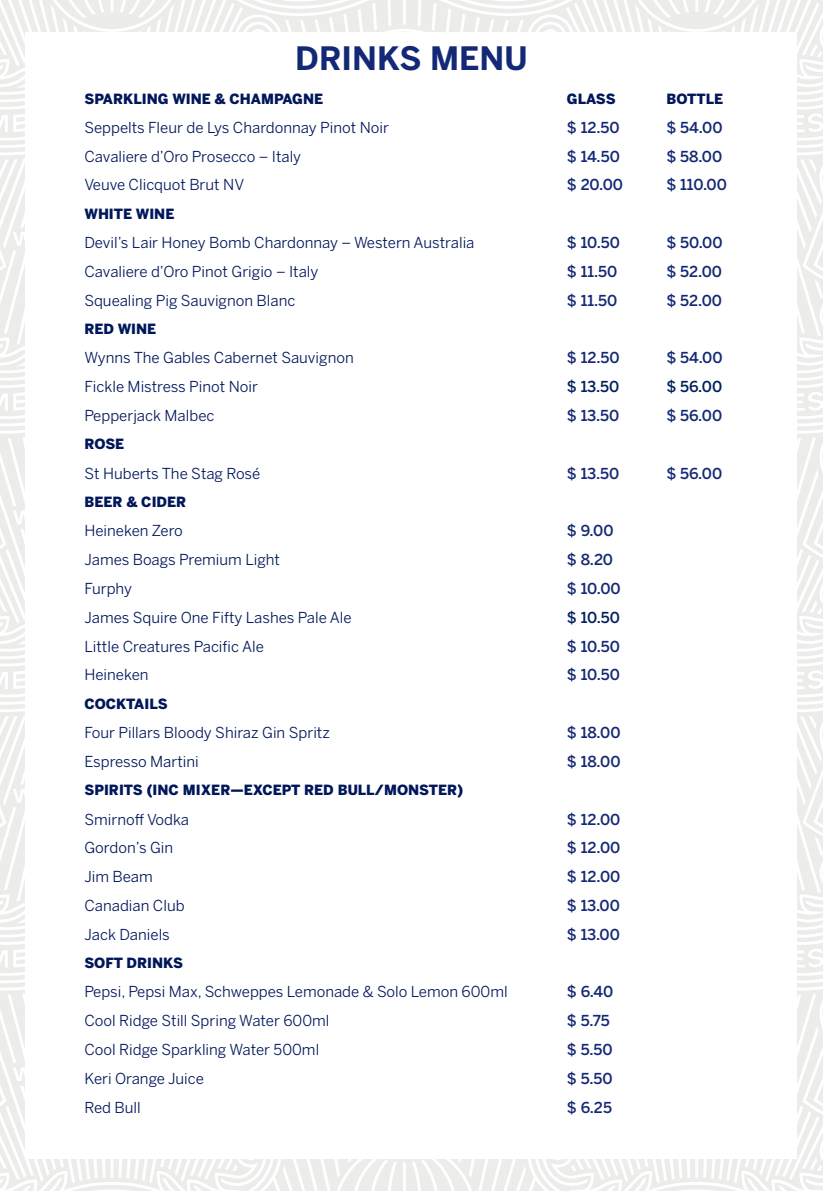
<style>
.page{position:relative;width:823px;height:1191px;background:#fff}
.page>*{position:absolute;margin:0;border:0;box-sizing:border-box;transform-origin:0 0}
.Drink_Name{font:700 32px "Benton Sans";color:#142975}
.Drink_Name-2{font:15px "Benton Sans";color:#00175a}
.Drink_Price{font:500 15px "Benton Sans";color:#142975}
.Drink_Price-2{font:500 15px "Benton Sans";color:#00205f}
.type_title{font:900 14px "Benton Sans";color:#00175a}
</style>
<div class="page">
<svg style="left:0;top:0;width:112px;height:239px"></svg>
<svg style="left:112px;top:0;width:584px;height:32px;fill:#ececea"></svg>
<svg style="left:696px;top:0;width:126px;height:239px"></svg>
<svg style="left:0;top:239px;width:25px;height:557px;fill:#ececea"></svg>
<svg style="left:797px;top:239px;width:25px;height:557px;fill:#ececea"></svg>
<svg style="left:0;top:796px;width:112px;height:395px;fill:#ececea"></svg>
<svg style="left:112px;top:1159px;width:584px;height:32px;fill:#ececea"></svg>
<svg style="left:696px;top:796px;width:126px;height:395px;fill:#ececea"></svg>
<div style="left:26px;top:32px;width:770px;height:1126px;background:#fff"></div>
<p class="Drink_Name" style="left:295px;top:39px;width:234px">DRINKS MENU</p>
<p class="type_title" style="left:84px;top:90px;width:240px">SPARKLING WINE &amp; CHAMPAGNE</p>
<p class="type_title" style="left:566px;top:90px;width:50px">GLASS</p>
<p class="type_title" style="left:666px;top:90px;width:58px">BOTTLE</p>
<p class="Drink_Name-2" style="left:84px;top:118px;width:306px">Seppelts Fleur de Lys Chardonnay Pinot Noir</p>
<p class="Drink_Price" style="left:566px;top:118px;width:54px">$ 12.50</p>
<p class="Drink_Price" style="left:666px;top:118px;width:58px">$ 54.00</p>
<p class="Drink_Name-2" style="left:84px;top:147px;width:218px">Cavaliere d’Oro Prosecco – Italy</p>
<p class="Drink_Price" style="left:566px;top:147px;width:54px">$ 14.50</p>
<p class="Drink_Price" style="left:666px;top:147px;width:57px">$ 58.00</p>
<p class="Drink_Name-2" style="left:84px;top:176px;width:161px">Veuve Clicquot Brut NV</p>
<p class="Drink_Price" style="left:566px;top:176px;width:58px">$ 20.00</p>
<p class="Drink_Price" style="left:666px;top:176px;width:62px">$ 110.00</p>
<p class="type_title" style="left:84px;top:205px;width:91px">WHITE WINE</p>
<p class="Drink_Name-2" style="left:84px;top:234px;width:391px">Devil’s Lair Honey Bomb Chardonnay – Western Australia</p>
<p class="Drink_Price" style="left:566px;top:234px;width:55px">$ 10.50</p>
<p class="Drink_Price" style="left:666px;top:234px;width:58px">$ 50.00</p>
<p class="Drink_Name-2" style="left:84px;top:262px;width:235px">Cavaliere d’Oro Pinot Grigio – Italy</p>
<p class="Drink_Price" style="left:566px;top:262px;width:52px">$ 11.50</p>
<p class="Drink_Price" style="left:666px;top:262px;width:57px">$ 52.00</p>
<p class="Drink_Name-2" style="left:84px;top:291px;width:212px">Squealing Pig Sauvignon Blanc</p>
<p class="Drink_Price" style="left:566px;top:291px;width:52px">$ 11.50</p>
<p class="Drink_Price" style="left:666px;top:291px;width:57px">$ 52.00</p>
<p class="type_title" style="left:84px;top:320px;width:73px">RED WINE</p>
<p class="Drink_Name-2" style="left:84px;top:349px;width:271px">Wynns The Gables Cabernet Sauvignon</p>
<p class="Drink_Price" style="left:566px;top:349px;width:54px">$ 12.50</p>
<p class="Drink_Price" style="left:666px;top:349px;width:58px">$ 54.00</p>
<p class="Drink_Name-2" style="left:84px;top:378px;width:175px">Fickle Mistress Pinot Noir</p>
<p class="Drink_Price-2" style="left:566px;top:378px;width:54px">$ 13.50</p>
<p class="Drink_Price-2" style="left:666px;top:378px;width:57px">$ 56.00</p>
<p class="Drink_Name-2" style="left:84px;top:407px;width:131px">Pepperjack Malbec</p>
<p class="Drink_Price" style="left:566px;top:406px;width:54px">$ 13.50</p>
<p class="Drink_Price" style="left:666px;top:406px;width:57px">$ 56.00</p>
<p class="type_title" style="left:84px;top:435px;width:41px">ROSE</p>
<p class="Drink_Name-2" style="left:84px;top:464px;width:177px">St Huberts The Stag Rosé</p>
<p class="Drink_Price" style="left:566px;top:464px;width:54px">$ 13.50</p>
<p class="Drink_Price" style="left:666px;top:464px;width:57px">$ 56.00</p>
<p class="type_title" style="left:84px;top:493px;width:103px">BEER &amp; CIDER</p>
<p class="Drink_Name-2" style="left:84px;top:522px;width:100px">Heineken Zero</p>
<p class="Drink_Price" style="left:566px;top:522px;width:48px">$ 9.00</p>
<p class="Drink_Name-2" style="left:84px;top:551px;width:197px">James Boags Premium Light</p>
<p class="Drink_Price" style="left:566px;top:551px;width:48px">$ 8.20</p>
<p class="Drink_Name-2" style="left:84px;top:579px;width:49px">Furphy</p>
<p class="Drink_Price" style="left:566px;top:579px;width:55px">$ 10.00</p>
<p class="Drink_Name-2" style="left:84px;top:608px;width:269px">James Squire One Fifty Lashes Pale Ale</p>
<p class="Drink_Price-2" style="left:566px;top:608px;width:55px">$ 10.50</p>
<p class="Drink_Name-2" style="left:84px;top:637px;width:181px">Little Creatures Pacific Ale</p>
<p class="Drink_Price" style="left:566px;top:637px;width:55px">$ 10.50</p>
<p class="Drink_Name-2" style="left:84px;top:666px;width:66px">Heineken</p>
<p class="Drink_Price" style="left:566px;top:666px;width:55px">$ 10.50</p>
<p class="type_title" style="left:84px;top:695px;width:85px">COCKTAILS</p>
<p class="Drink_Name-2" style="left:84px;top:723px;width:247px">Four Pillars Bloody Shiraz Gin Spritz</p>
<p class="Drink_Price" style="left:566px;top:723px;width:55px">$ 18.00</p>
<p class="Drink_Name-2" style="left:84px;top:752px;width:116px">Espresso Martini</p>
<p class="Drink_Price" style="left:566px;top:752px;width:55px">$ 18.00</p>
<p class="type_title" style="left:84px;top:781px;width:380px">SPIRITS (INC MIXER—EXCEPT RED BULL/MONSTER)</p>
<p class="Drink_Name-2" style="left:84px;top:810px;width:106px">Smirnoff Vodka</p>
<p class="Drink_Price" style="left:566px;top:810px;width:55px">$ 12.00</p>
<p class="Drink_Name-2" style="left:84px;top:839px;width:90px">Gordon’s Gin</p>
<p class="Drink_Price" style="left:566px;top:839px;width:55px">$ 12.00</p>
<p class="Drink_Name-2" style="left:84px;top:868px;width:70px">Jim Beam</p>
<p class="Drink_Price" style="left:566px;top:867px;width:55px">$ 12.00</p>
<p class="Drink_Name-2" style="left:84px;top:896px;width:102px">Canadian Club</p>
<p class="Drink_Price" style="left:566px;top:896px;width:55px">$ 13.00</p>
<p class="Drink_Name-2" style="left:84px;top:925px;width:87px">Jack Daniels</p>
<p class="Drink_Price" style="left:566px;top:925px;width:55px">$ 13.00</p>
<p class="type_title" style="left:84px;top:954px;width:100px">SOFT DRINKS</p>
<p class="Drink_Name-2" style="left:84px;top:983px;width:424px">Pepsi, Pepsi Max, Schweppes Lemonade &amp; Solo Lemon 600ml</p>
<p class="Drink_Price" style="left:566px;top:983px;width:48px">$ 6.40</p>
<p class="Drink_Name-2" style="left:84px;top:1012px;width:246px">Cool Ridge Still Spring Water 600ml</p>
<p class="Drink_Price" style="left:566px;top:1012px;width:44px">$ 5.75</p>
<p class="Drink_Name-2" style="left:84px;top:1040px;width:236px">Cool Ridge Sparkling Water 500ml</p>
<p class="Drink_Price" style="left:566px;top:1040px;width:47px">$ 5.50</p>
<p class="Drink_Name-2" style="left:84px;top:1069px;width:121px">Keri Orange Juice</p>
<p class="Drink_Price" style="left:566px;top:1069px;width:47px">$ 5.50</p>
<p class="Drink_Name-2" style="left:84px;top:1098px;width:58px">Red Bull</p>
<p class="Drink_Price" style="left:566px;top:1098px;width:47px">$ 6.25</p>
</div>
